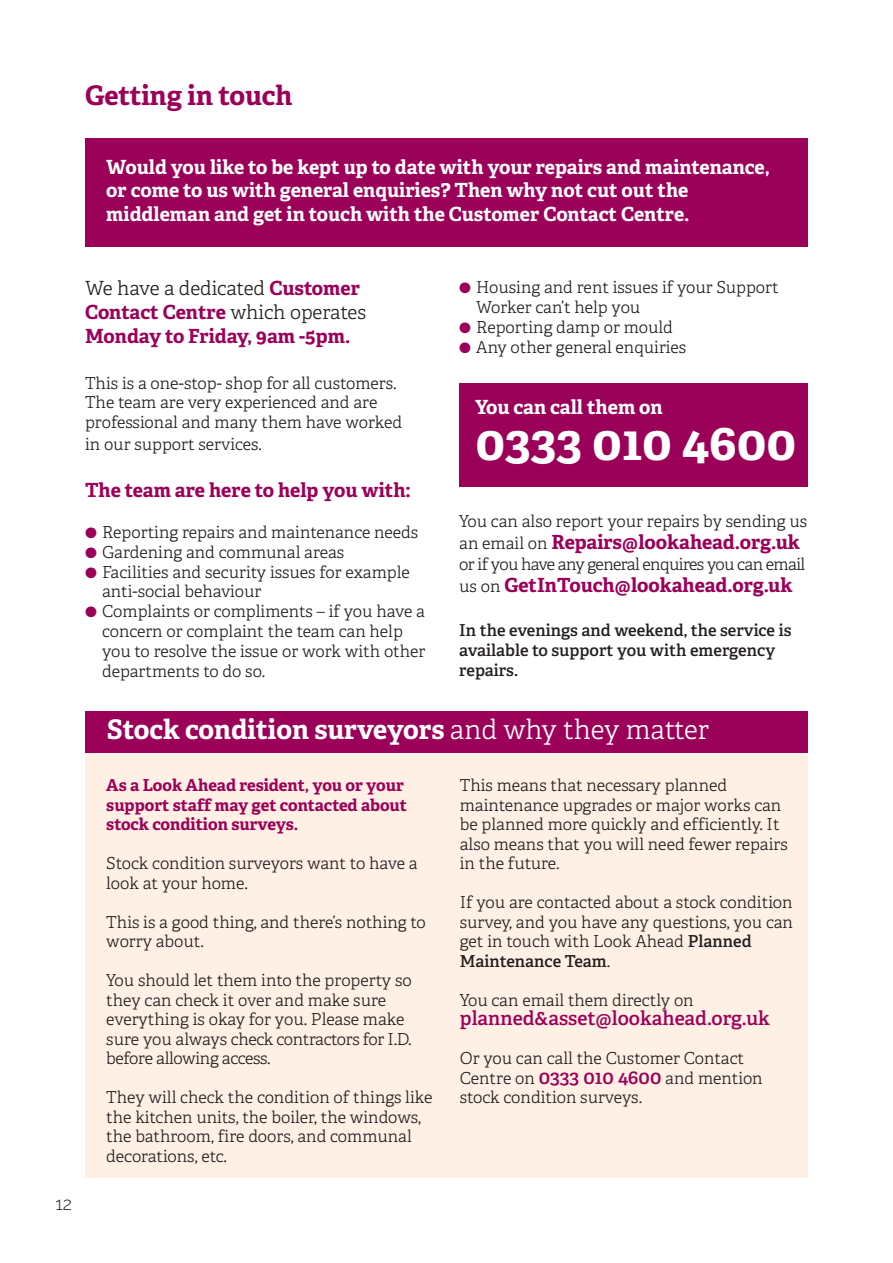
<style>
.page{position:relative;width:893px;height:1263px;background:#fff}
.page>*{position:absolute;margin:0;border:0;box-sizing:border-box;transform-origin:0 0}
.t1{font:700 49.5px "Adelle";color:#fff}
.t2{font:700 27px "Adelle";color:#fff}
.t3{font:700 27px "Adelle";color:#9c0159}
.t4{font:700 19.5px/23.4px "Adelle";color:#fff}
.t5{font:700 19.5px/24px "Adelle";color:#9c0159}
.t6{font:600 19.5px "Adelle";color:#9c0159}
.t7{font:300 18px "Raleway";color:#231f20}
.t8{font:300 16.5px/19.5px "Adelle";color:#231f20}
.t9{font:700 16.5px/19.5px "Adelle";letter-spacing:-.005em;color:#9c0159}
.t10{font:600 16.5px/19.8px "Adelle";color:#231f20}
.t11{font:300 16.5px "Adelle";letter-spacing:-.035em;color:#231f20}
.s1{font-weight:300;color:#231f20}
.s2{color:#9c0159}
.s3{font-weight:300;font-size:16.5px;color:#231f20}
.s4{font-weight:300}
.s5{font-weight:600}
.s6{font-weight:600;font-size:19.5px;color:#9c0159}
</style>
<div class="page">
<div style="left:85px;top:749px;width:723px;height:429px;background:#fef0e4"></div>
<div style="left:459px;top:383px;width:349px;height:103px;background:#9c0159"></div>
<div style="left:85px;top:138px;width:723px;height:109px;background:#9c0159"></div>
<div style="left:85px;top:711px;width:723px;height:42px;background:#9c0159"></div>
<h2 class="t3" style="left:85px;top:86px;width:209px">Getting in touch</h2>
<p class="t4" style="left:106px;top:157px;width:665px">Would you like to be kept up to date with your repairs and maintenance, or come to us with general enquiries? Then why not cut out the middleman and get in touch with the Customer Contact Centre.</p>
<p class="t5" style="left:85px;top:278px;width:283px"><span class="s1">We have a dedicated</span> Customer<br>Contact Centre <span class="s1">which operates<br></span>Monday to Friday, 9am -5pm.</p>
<p class="t8" style="left:85px;top:374px;width:319px">This is a one-stop- shop for all customers.<br>The team are very experienced and are professional and many them have worked</p>
<p class="t8" style="left:85px;top:436px;width:178px">in our support services.</p>
<p class="t5" style="left:85px;top:480px;width:327px">The team are here to help you with:</p>
<p class="t8" style="left:85px;top:524px;width:335px"><span class="s2">●</span> Reporting repairs and maintenance needs</p>
<p class="t8" style="left:85px;top:544px;width:261px"><span class="s2">●</span> Gardening and communal areas</p>
<p class="t8" style="left:102px;top:563px;width:309px;text-indent:-17px"><span class="s2">●</span> Facilities and security issues for example anti-social behaviour</p>
<p class="t8" style="left:102px;top:603px;width:325px;text-indent:-17px"><span class="s2">●</span> Complaints or compliments – if you have a concern or complaint the team can help you to resolve the issue or work with other departments to do so.</p>
<p class="t8" style="left:476px;top:279px;width:304px;text-indent:-17px"><span class="s2">●</span> Housing and rent issues if your Support<br>Worker can’t help you</p>
<p class="t8" style="left:459px;top:319px;width:215px"><span class="s2">●</span> Reporting damp or mould</p>
<p class="t8" style="left:459px;top:339px;width:229px"><span class="s2">●</span> Any other general enquiries</p>
<p class="t4" style="left:475px;top:397px;width:189px">You can call them on</p>
<h1 class="t1" style="left:476px;top:424px;width:322px">0333 010 4600</h1>
<p class="t8" style="left:459px;top:513px;width:350px">You can also report your repairs by sending us</p>
<p class="t5" style="left:459px;top:532px;width:342px"><span class="s3">an email on</span> Repairs@lookahead.org.uk</p>
<p class="t11" style="left:459px;top:558px;width:348px">or if you have any general enquires you can email</p>
<p class="t5" style="left:459px;top:575px;width:335px"><span class="s3">us on</span> GetInTouch@lookahead.org.uk</p>
<p class="t10" style="left:459px;top:622px;width:334px">In the evenings and weekend, the service is available to support you with emergency repairs.</p>
<p class="t7" style="left:56px;top:1193px;width:18px">12</p>
<h2 class="t2" style="left:107px;top:719px;width:604px">Stock condition surveyors <span class="s4">and why they matter</span></h2>
<p class="t9" style="left:106px;top:777px;width:302px">As a Look Ahead resident, you or your support staff may get contacted about stock condition surveys.</p>
<p class="t8" style="left:106px;top:855px;width:313px">Stock condition surveyors want to have a look at your home.</p>
<p class="t8" style="left:106px;top:914px;width:321px">This is a good thing, and there’s nothing to worry about.</p>
<p class="t8" style="left:106px;top:972px;width:307px">You should let them into the property so they can check it over and make sure everything is okay for you. Please make sure you always check contractors for I.D. before allowing access.</p>
<p class="t8" style="left:106px;top:1089px;width:328px">They will check the condition of things like the kitchen units, the boiler, the windows, the bathroom, fire doors, and communal decorations, etc.</p>
<p class="t8" style="left:460px;top:777px;width:329px">This means that necessary planned maintenance upgrades or major works can be planned more quickly and efficiently. It also means that you will need fewer repairs in the future.</p>
<p class="t8" style="left:460px;top:894px;width:335px">If you are contacted about a stock condition survey, and you have any questions, you can get in touch with Look Ahead <span class="s5">Planned Maintenance Team</span>.</p>
<p class="t8" style="left:460px;top:992px;width:235px">You can email them directly on</p>
<p class="t6" style="left:460px;top:1011px;width:312px">planned&amp;asset@lookahead.org.uk</p>
<p class="t8" style="left:460px;top:1050px;width:304px">Or you can call the Customer Contact<br>Centre on <span class="s6">0333 010 4600</span> and mention stock condition surveys.</p>
</div>
